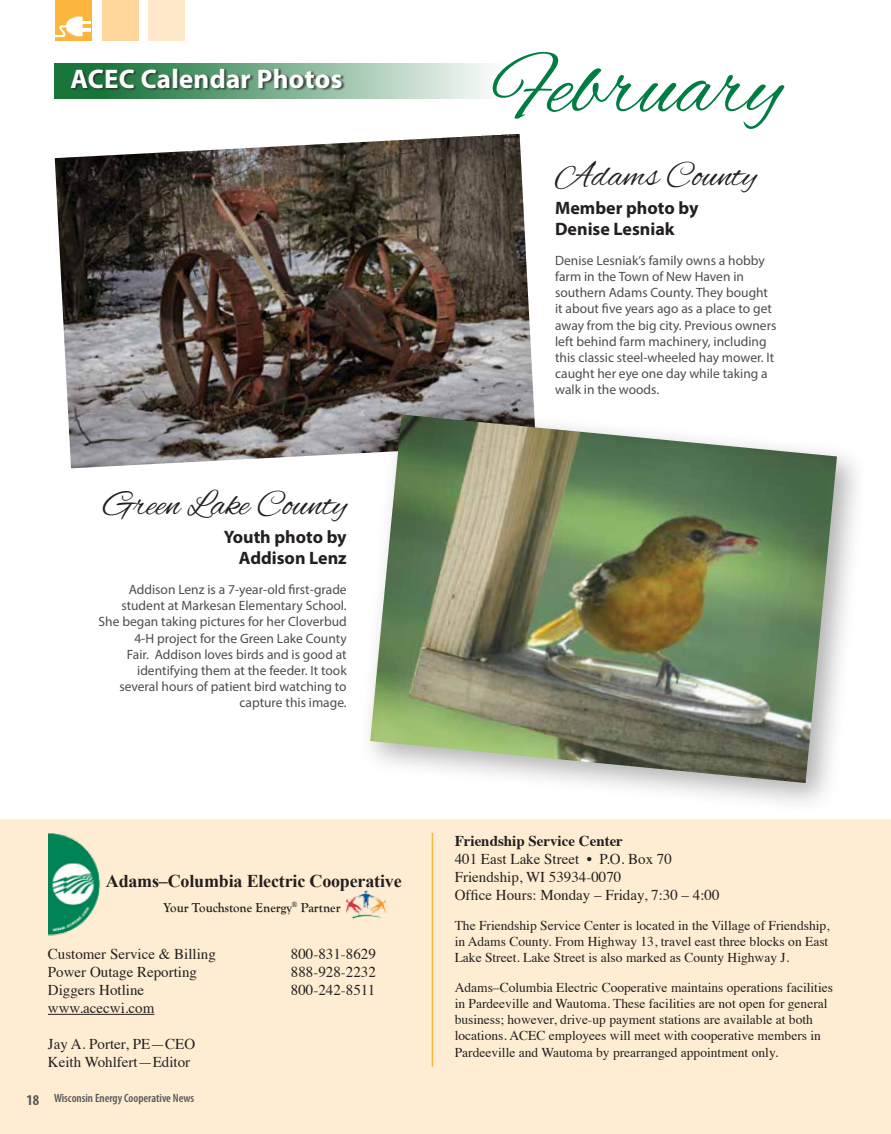
<style>
.page{position:relative;width:891px;height:1134px;background:#fff}
.page>*{position:absolute;margin:0;border:0;box-sizing:border-box;transform-origin:0 0}
.t1{font:88.5px "Alex Brush";color:#007d43}
.t2{font:36px "Alex Brush";color:#231f20}
.t3{font:700 27px "Myriad Pro";letter-spacing:.01em;color:#fff}
.t4{font:700 18px/21.6px "Myriad Pro";color:#231f20;text-align:right}
.t5{font:700 18px "Times New Roman";letter-spacing:-.01em;color:#231f20}
.t6{font:15px/18px "Times";color:#231f20}
.t7{font:700 15px "Times";color:#231f20}
.t8{font:13.5px/16.2px "Myriad Pro";color:#4d4d4f;text-align:right}
.t9{font:13.5px/16.2px "Times";color:#231f20;text-align:justify}
.t10{font:700 13.5px "Goudy Old Style T";color:#231f20;scale:.95 1}
.t11{font:600 condensed 12px "Myriad Pro";color:#58595b}
.s1{font-weight:700;font-size:15px}
</style>
<div class="page">
<div style="left:0;top:820px;width:891px;height:314px;background:#ffedd3"></div>
<div style="left:56px;top:0;width:36px;height:40px;background:#fcb53d"></div>
<div style="left:102px;top:0;width:37px;height:40px;background:#ffd79c"></div>
<div style="left:148px;top:0;width:37px;height:40px;background:#ffe9ca"></div>
<hr style="left:432px;top:833px;width:1px;height:234px;background:#fcb53d">
<svg style="left:55px;top:17px;width:35px;height:20px"></svg>
<img style="left:49px;top:833px;width:338px;height:103px">
<hr style="left:48px;top:1014px;width:106px;height:1px;background:#231f20">
<svg style="left:55px;top:63px;width:434px;height:35px;background:#92bda2"></svg>
<div style="left:71px;top:69px;width:274px;height:22px;background:#231f20;opacity:.75"></div>
<img style="left:55px;top:134px;width:479px;height:334px">
<div style="left:358px;top:402px;width:510px;height:412px;background:#231f20;opacity:.35"></div>
<img style="left:370px;top:415px;width:467px;height:368px">
<h3 class="t3" style="left:70px;top:61px;width:273px">ACEC Calendar Photos</h3>
<h2 class="t2" style="left:103px;top:485px;width:245px">Green Lake County</h2>
<h3 class="t4" style="left:224px;top:525px;width:124px">Youth photo by<br>Addison Lenz</h3>
<p class="t8" style="left:99px;top:581px;width:250px">Addison Lenz is a 7-year-old first-grade student at Markesan Elementary School.<br>She began taking pictures for her Cloverbud 4-H project for the Green Lake County<br>Fair. Addison loves birds and is good at identifying them at the feeder. It took several hours of patient bird watching to capture this image.</p>
<h3 class="t5" style="left:106px;top:868px;width:297px">Adams–Columbia Electric Cooperative</h3>
<p class="t10" style="left:164px;top:900px;width:188px">Your Touchstone Energy<sup>®</sup> Partner</p>
<p class="t6" style="left:48px;top:944px;width:169px">Customer Service &amp; Billing</p>
<p class="t6" style="left:291px;top:944px;width:86px">800-831-8629</p>
<p class="t6" style="left:48px;top:962px;width:151px">Power Outage Reporting</p>
<p class="t6" style="left:291px;top:962px;width:86px">888-928-2232</p>
<p class="t6" style="left:48px;top:980px;width:98px">Diggers Hotline</p>
<p class="t6" style="left:291px;top:980px;width:86px">800-242-8511</p>
<p class="t6" style="left:48px;top:998px;width:108px">www.acecwi.com</p>
<p class="t6" style="left:48px;top:1034px;width:149px">Jay A. Porter, PE—CEO<br>Keith Wohlfert—Editor</p>
<p class="t11" style="left:27px;top:1091px;width:169px"><span class="s1">18</span> Wisconsin Energy Cooperative News</p>
<h1 class="t1" style="left:494px;top:38px;width:289px">February</h1>
<h2 class="t2" style="left:555px;top:156px;width:203px">Adams County</h2>
<h3 class="t4" style="left:555px;top:196px;width:145px;text-align:left">Member photo by<br>Denise Lesniak</h3>
<p class="t8" style="left:555px;top:252px;width:223px;text-align:left">Denise Lesniak’s family owns a hobby farm in the Town of New Haven in southern Adams County. They bought it about five years ago as a place to get away from the big city. Previous owners left behind farm machinery, including this classic steel-wheeled hay mower. It caught her eye one day while taking a walk in the woods.</p>
<p class="t7" style="left:455px;top:827px;width:170px">Friendship Service Center</p>
<p class="t6" style="left:455px;top:849px;width:266px">401 East Lake Street • P.O. Box 70<br>Friendship, WI 53934-0070<br>Office Hours: Monday – Friday, 7:30 – 4:00</p>
<p class="t9" style="left:455px;top:916px;width:377px">The Friendship Service Center is located in the Village of Friendship, in Adams County. From Highway 13, travel east three blocks on East Lake Street. Lake Street is also marked as County Highway J.</p>
<p class="t9" style="left:455px;top:978px;width:380px;text-align:left">Adams–Columbia Electric Cooperative maintains operations facilities in Pardeeville and Wautoma. These facilities are not open for general business; however, drive-up payment stations are available at both locations. ACEC employees will meet with cooperative members in Pardeeville and Wautoma by prearranged appointment only.</p>
</div>
